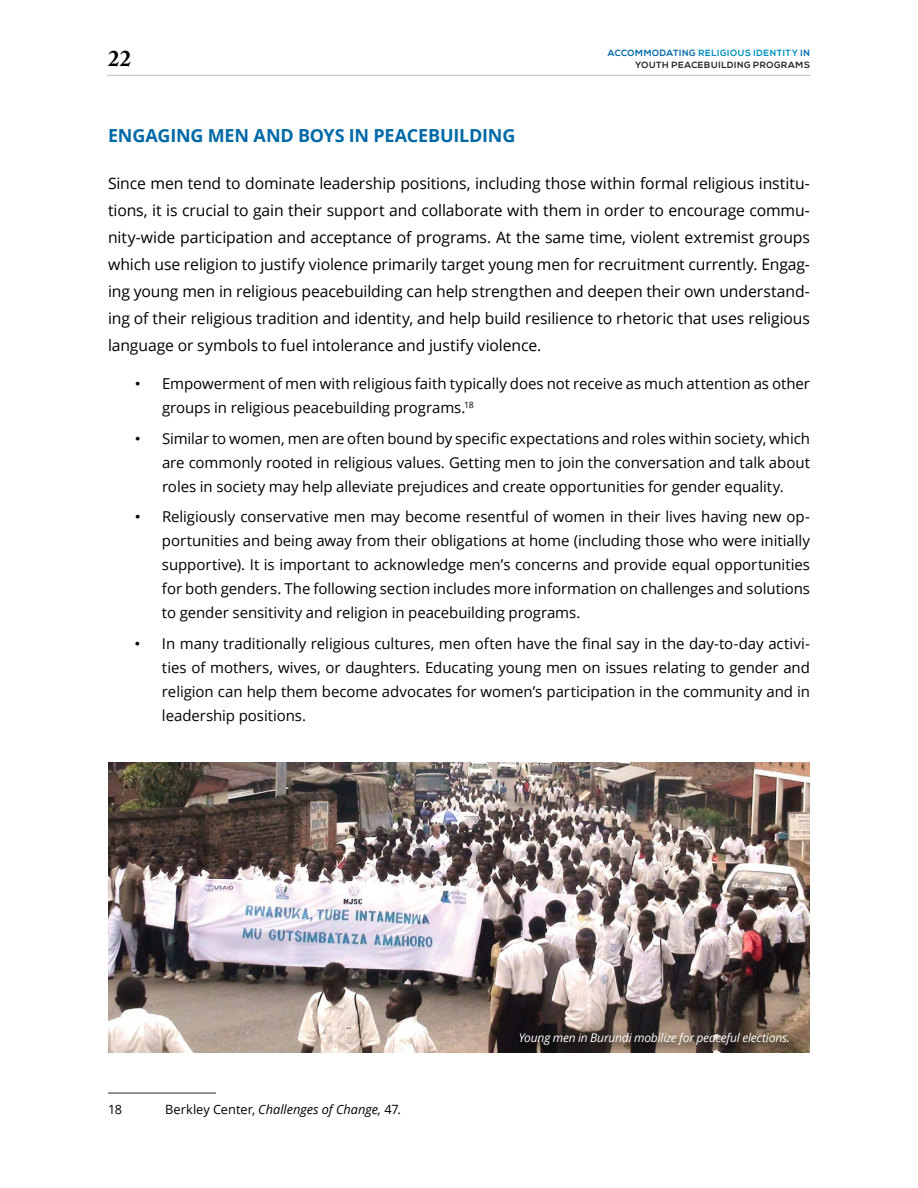
<style>
.page{position:relative;width:918px;height:1188px;background:#fff}
.page>*{position:absolute;margin:0;border:0;box-sizing:border-box;transform-origin:0 0}
.t1{font:700 22.5px "Adobe Caslon Pro";color:#000}
.t2{font:700 18px "Open Sans";letter-spacing:-.015em;color:#0069a7}
.t3{font:15.75px/27px "Open Sans";letter-spacing:-.005em;color:#000;text-align:justify}
.t4{font:15px/24px "Open Sans";letter-spacing:-.005em;color:#000;text-align:justify}
.t5{font:italic 12.75px "Open Sans";color:#000}
.t6{font:12.75px "Open Sans";color:#000}
.t7{font:italic 12px "Open Sans";letter-spacing:-.015em;color:#fff}
.t8{font:700 9px "Nexa";letter-spacing:.07em;color:#008fbe}
.t9{font:700 9px "Nexa";letter-spacing:.07em;color:#292829}
.s1{color:#0069a7}
.s2{font-family:"Arial"}
.s3{font-style:normal}
</style>
<div class="page">
<hr style="left:107px;top:75px;width:703px;height:1px;background:#bcbec0">
<hr style="left:108px;top:1093px;width:108px;height:1px;background:#292829">
<img style="left:108px;top:762px;width:702px;height:291px">
<div style="left:518px;top:1030px;width:283px;height:26px;background:#000;opacity:.75"></div>
<p class="t8" style="left:608px;top:48px;width:204px"><span class="s1">ACCOMMODATING</span> RELIGIOUS IDENTITY <span class="s1">IN</span></p>
<h1 class="t1" style="left:108px;top:45px;width:25px">22</h1>
<p class="t9" style="left:635px;top:59px;width:176px">YOUTH PEACEBUILDING PROGRAMS</p>
<p class="t2" style="left:108px;top:123px;width:409px">ENGAGING MEN AND BOYS IN PEACEBUILDING</p>
<p class="t3" style="left:108px;top:170px;width:704px">Since men tend to dominate leadership positions, including those within formal religious institu&shy;tions, it is crucial to gain their support and collaborate with them in order to encourage commu&shy;nity-wide participation and acceptance of programs. At the same time, violent extremist groups which use religion to justify violence primarily target young men for recruitment currently. Engag&shy;ing young men in religious peacebuilding can help strengthen and deepen their own understand&shy;ing of their religious tradition and identity, and help build resilience to rhetoric that uses religious language or symbols to fuel intolerance and justify violence.</p>
<p class="t4" style="left:162px;top:371px;width:650px;text-indent:-27px"><span class="s2">•</span> Empowerment of men with religious faith typically does not receive as much attention as other groups in religious peacebuilding programs.<sup>18</sup></p>
<p class="t4" style="left:162px;top:426px;width:650px;text-indent:-27px"><span class="s2">•</span> Similar to women, men are often bound by specific expectations and roles within society, which are commonly rooted in religious values. Getting men to join the conversation and talk about roles in society may help alleviate prejudices and create opportunities for gender equality.</p>
<p class="t4" style="left:162px;top:504px;width:650px;text-indent:-27px"><span class="s2">•</span> Religiously conservative men may become resentful of women in their lives having new op&shy;portunities and being away from their obligations at home (including those who were initially supportive). It is important to acknowledge men’s concerns and provide equal opportunities for both genders. The following section includes more information on challenges and solutions to gender sensitivity and religion in peacebuilding programs.</p>
<p class="t4" style="left:162px;top:631px;width:650px;text-indent:-27px"><span class="s2">•</span> In many traditionally religious cultures, men often have the final say in the day-to-day activi&shy;ties of mothers, wives, or daughters. Educating young men on issues relating to gender and religion can help them become advocates for women’s participation in the community and in leadership positions.</p>
<p class="t6" style="left:108px;top:1100px;width:15px">18</p>
<p class="t5" style="left:165px;top:1100px;width:237px"><span class="s3">Berkley Center,</span> Challenges of Change, <span class="s3">47.</span></p>
<p class="t7" style="left:519px;top:1029px;width:273px">Young men in Burundi mobilize for peaceful elections.</p>
</div>
